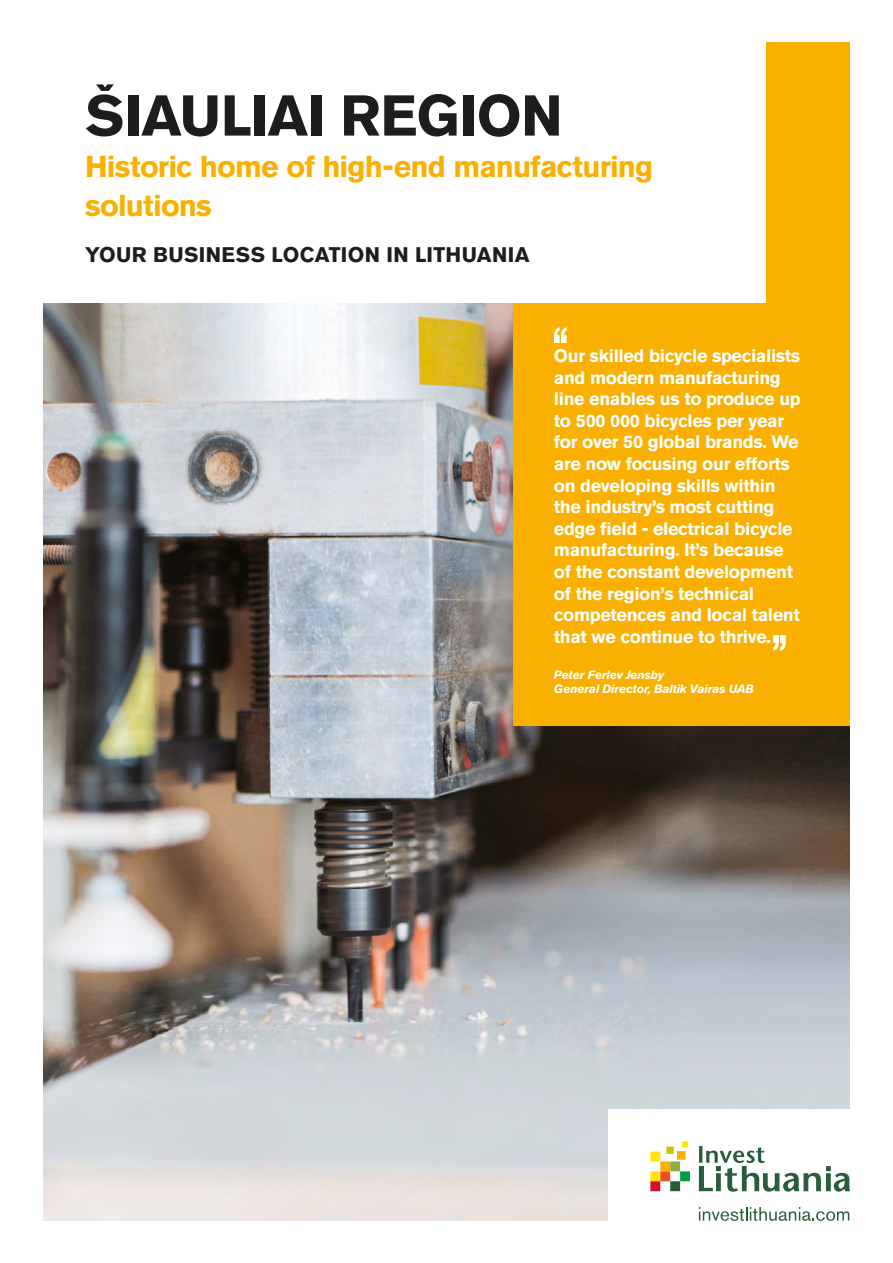
<style>
.page{position:relative;width:893px;height:1263px;background:#fff}
.page>*{position:absolute;margin:0;border:0;box-sizing:border-box;transform-origin:0 0}
.t1{font:700 57px "Akzidenz Grotesk Pro";letter-spacing:-.01em;color:#1d1d1b}
.t2{font:700 30px/39px "Akzidenz Grotesk Pro";letter-spacing:-.03em;color:#f9b000}
.t3{font:700 21px "Akzidenz Grotesk Pro";letter-spacing:.015em;color:#1d1d1b}
.t4{font:700 18px/21.6px "Akzidenz Grotesk Pro";letter-spacing:-.02em;color:#fff}
.t5{font:italic 700 12px/14.4px "Akzidenz Grotesk Pro";letter-spacing:-.02em;color:#fff}
</style>
<div class="page">
<img style="left:43px;top:303px;width:807px;height:917px">
<div style="left:608px;top:1110px;width:285px;height:153px;background:#fff"></div>
<div style="left:513px;top:43px;width:337px;height:683px;background:#f9b000"></div>
<div style="left:0;top:0;width:766px;height:302px;background:#fff"></div>
<svg style="left:554px;top:327px;width:13px;height:16px"></svg>
<svg style="left:773px;top:635px;width:13px;height:16px"></svg>
<div style="left:650px;top:1151px;width:10px;height:10px;background:#ffe600"></div>
<div style="left:677px;top:1151px;width:9px;height:9px;background:#f9b000"></div>
<div style="left:670px;top:1161px;width:10px;height:10px;background:#8eac42"></div>
<div style="left:650px;top:1171px;width:10px;height:10px;background:#ffe600"></div>
<div style="left:660px;top:1171px;width:10px;height:10px;background:#e94f1f"></div>
<div style="left:680px;top:1171px;width:10px;height:10px;background:#019e41"></div>
<div style="left:650px;top:1181px;width:10px;height:10px;background:#d6102a"></div>
<div style="left:670px;top:1181px;width:10px;height:10px;background:#295c3a"></div>
<div style="left:666px;top:1146px;width:8px;height:8px;background:#cec300"></div>
<svg style="left:682px;top:1141px;width:6px;height:6px"></svg>
<div style="left:660px;top:1161px;width:10px;height:10px;background:#f9b000"></div>
<hr style="left:699px;top:1146px;width:3px;height:17px;background:#295c3a">
<svg style="left:699px;top:1147px;width:151px;height:45px"></svg>
<svg style="left:699px;top:1207px;width:150px;height:14px"></svg>
<h1 class="t1" style="left:85px;top:79px;width:479px">ŠIAULIAI REGION</h1>
<h2 class="t2" style="left:85px;top:147px;width:570px">Historic home of high-end manufacturing solutions</h2>
<p class="t3" style="left:85px;top:241px;width:446px">YOUR BUSINESS LOCATION IN LITHUANIA</p>
<p class="t4" style="left:554px;top:345px;width:248px">Our skilled bicycle specialists and modern manufacturing line enables us to produce up to 500 000 bicycles per year for over 50 global brands. We are now focusing our efforts on developing skills within the industry’s most cutting edge field - electrical bicycle manufacturing. It’s because of the constant development of the region’s technical competences and local talent that we continue to thrive.</p>
<p class="t5" style="left:554px;top:667px;width:202px">Peter Ferlev Jensby<br>General Director, Baltik Vairas UAB</p>
</div>
